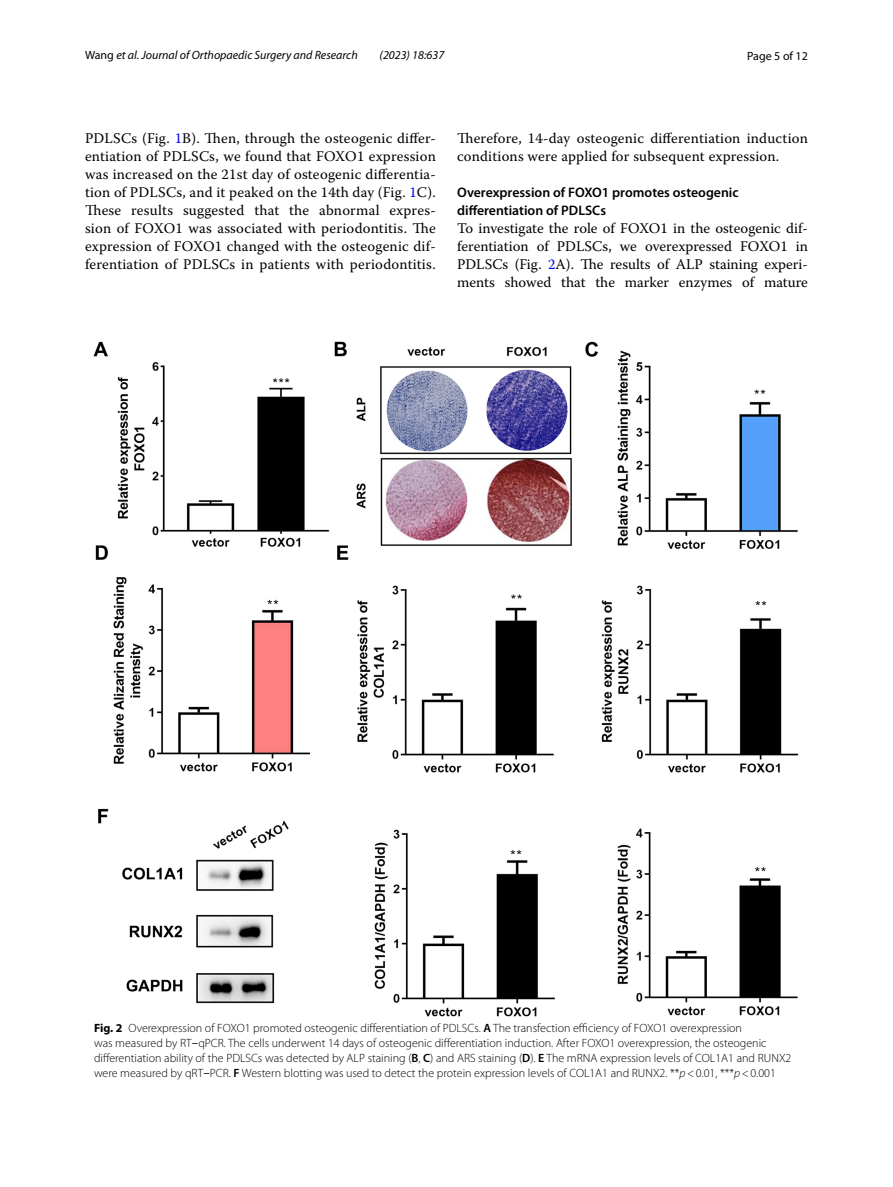
<style>
.page{position:relative;width:893px;height:1187px;background:#fff}
.page>*{position:absolute;margin:0;border:0;box-sizing:border-box;transform-origin:0 0}
.t1{font:14.7px/18px "Warnock Pro";letter-spacing:.015em;color:#000;text-align:justify}
.t2{font:600 13.8px/18px "Myriad Pro";color:#000}
.t3{font:300 12px/15px "Myriad Pro";color:#000}
.t4{font:italic 12px "Myriad Pro";color:#000}
.t5{font:12px "Myriad Pro";color:#000}
.s1{font-style:normal}
.s2{color:#00f}
.s3{font-weight:700}
.s4{font-weight:600}
.s5{font-family:"Segoe UI";font-weight:400}
.s6{font-style:italic}
</style>
<div class="page">
<img style="left:94px;top:342px;width:705px;height:674px">
<p class="t4" style="left:85px;top:48px;width:274px"><span class="s1">Wang</span> et al. Journal of Orthopaedic Surgery and Research</p>
<p class="t4" style="left:380px;top:48px;width:66px">(2023) 18:637</p>
<p class="t5" style="left:747px;top:48px;width:62px">Page 5 of 12</p>
<p class="t1" style="left:85px;top:128px;width:352px">PDLSCs (Fig. <span class="s2">1</span>B). Then, through the osteogenic differ&shy;entiation of PDLSCs, we found that FOXO1 expression was increased on the 21st day of osteogenic differentia&shy;tion of PDLSCs, and it peaked on the 14th day (Fig. <span class="s2">1</span>C).<br>These results suggested that the abnormal expres&shy;sion of FOXO1 was associated with periodontitis. The expression of FOXO1 changed with the osteogenic dif&shy;ferentiation of PDLSCs in patients with periodontitis.</p>
<p class="t1" style="left:457px;top:128px;width:352px">Therefore, 14-day osteogenic differentiation induction conditions were applied for subsequent expression.</p>
<p class="t2" style="left:457px;top:183px;width:283px">Overexpression of FOXO1 promotes osteogenic differentiation of PDLSCs</p>
<p class="t1" style="left:457px;top:218px;width:352px">To investigate the role of FOXO1 in the osteogenic dif&shy;ferentiation of PDLSCs, we overexpressed FOXO1 in PDLSCs (Fig. <span class="s2">2</span>A). The results of ALP staining experi&shy;ments showed that the marker enzymes of mature</p>
<p class="t3" style="left:94px;top:1020px;width:699px"><span class="s3">Fig. 2</span> Overexpression of FOXO1 promoted osteogenic differentiation of PDLSCs. <span class="s4">A</span> The transfection efficiency of FOXO1 overexpression<br>was measured by RT<span class="s5">‒</span>qPCR. The cells underwent 14 days of osteogenic differentiation induction. After FOXO1 overexpression, the osteogenic differentiation ability of the PDLSCs was detected by ALP staining (<span class="s4">B</span>, <span class="s4">C</span>) and ARS staining (<span class="s4">D</span>). <span class="s4">E</span> The mRNA expression levels of COL1A1 and RUNX2 were measured by qRT<span class="s5">‒</span>PCR. <span class="s4">F</span> Western blotting was used to detect the protein expression levels of COL1A1 and RUNX2. **<span class="s6">p</span>&lt;0.01, ***<span class="s6">p</span>&lt;0.001</p>
</div>
